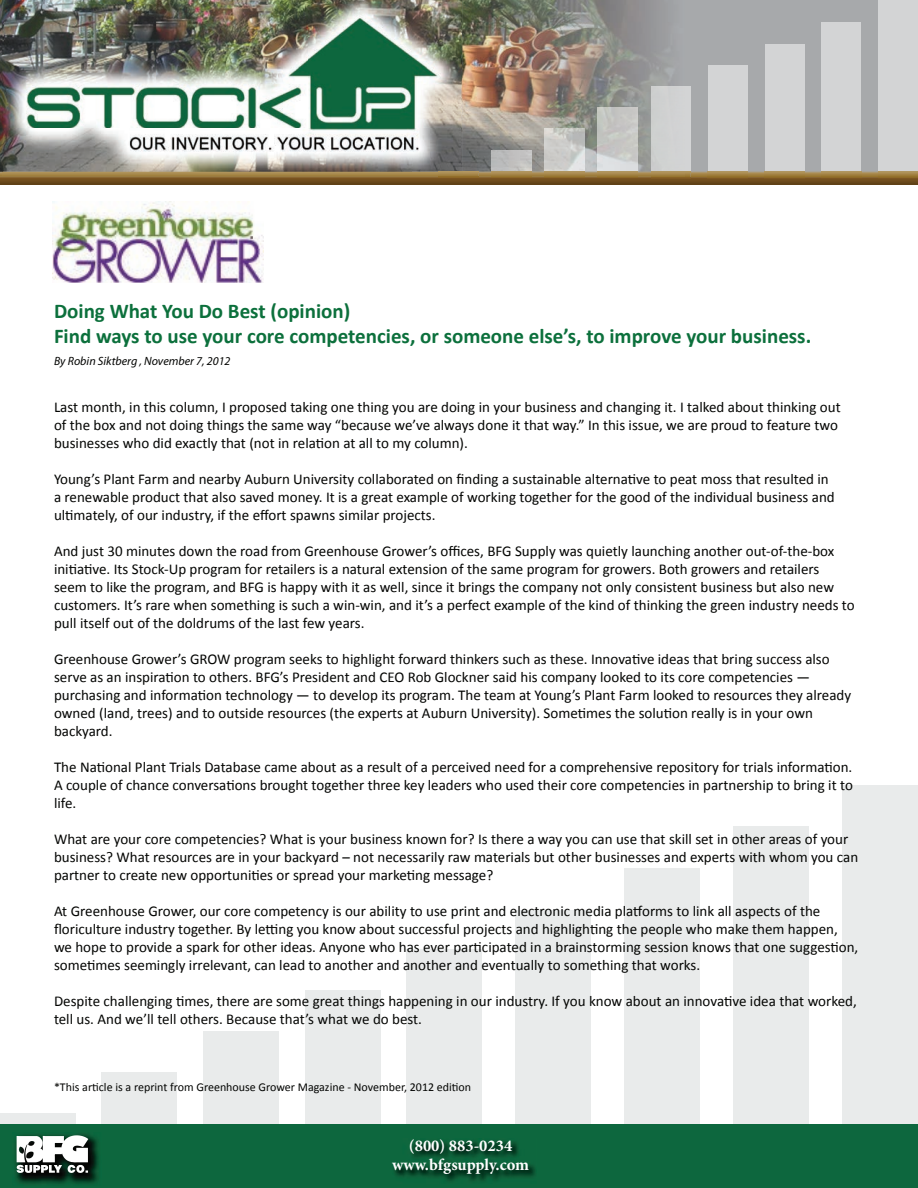
<style>
.page{position:relative;width:918px;height:1188px;background:#fff}
.page>*{position:absolute;margin:0;border:0;box-sizing:border-box;transform-origin:0 0}
.t1{font:700 21px/25.2px "Calibri";color:#0c703c}
.t2{font:700 16.5px/19.8px "Minion Pro";color:#fff;text-align:center}
.t3{font:15px/18px "Calibri";color:#040503}
.t4{font:12px "Calibri";color:#040503}
.t5{font:italic 12px "Myriad Pro";color:#040503}
</style>
<div class="page">
<div style="left:203px;top:1031px;width:76px;height:93px;background:#e9ebeb"></div>
<div style="left:305px;top:990px;width:76px;height:134px;background:#e9ebeb"></div>
<div style="left:406px;top:950px;width:76px;height:174px;background:#e9ebeb"></div>
<div style="left:515px;top:910px;width:76px;height:214px;background:#e9ebeb"></div>
<div style="left:624px;top:869px;width:76px;height:255px;background:#e9ebeb"></div>
<div style="left:102px;top:1072px;width:75px;height:52px;background:#e9ebeb"></div>
<div style="left:733px;top:827px;width:76px;height:297px;background:#e9ebeb"></div>
<div style="left:842px;top:785px;width:76px;height:339px;background:#e9ebeb"></div>
<div style="left:0;top:1113px;width:76px;height:11px;background:#e9ebeb"></div>
<div style="left:0;top:0;width:918px;height:177px;background:#a7a9ab"></div>
<div style="left:0;top:1124px;width:918px;height:64px;background:#0d673e"></div>
<img style="left:462px;top:0;width:208px;height:172px">
<img style="left:0;top:0;width:2px;height:172px">
<img style="left:394px;top:1141px;width:141px;height:40px">
<img style="left:2px;top:0;width:460px;height:43px">
<img style="left:411px;top:43px;width:51px;height:129px">
<img style="left:2px;top:43px;width:51px;height:129px">
<img style="left:53px;top:170px;width:358px;height:2px">
<img style="left:4px;top:4px;width:456px;height:166px">
<img style="left:545px;top:129px;width:39px;height:43px">
<img style="left:598px;top:107px;width:40px;height:65px">
<div style="left:684px;top:86px;width:7px;height:86px;background:#d3d4d5"></div>
<div style="left:651px;top:86px;width:33px;height:86px;background:#d0d1d1"></div>
<div style="left:708px;top:66px;width:39px;height:106px;background:#d3d4d5"></div>
<div style="left:765px;top:44px;width:39px;height:128px;background:#d3d4d5"></div>
<img style="left:492px;top:150px;width:39px;height:22px">
<div style="left:822px;top:22px;width:39px;height:150px;background:#d3d4d5"></div>
<div style="left:879px;top:0;width:39px;height:172px;background:#d3d4d5"></div>
<img style="left:15px;top:1134px;width:84px;height:50px">
<img style="left:17px;top:1135px;width:58px;height:27px">
<img style="left:0;top:172px;width:918px;height:13px">
<img style="left:651px;top:172px;width:40px;height:6px">
<img style="left:492px;top:177px;width:39px;height:1px">
<img style="left:439px;top:177px;width:39px;height:1px">
<img style="left:439px;top:172px;width:39px;height:5px">
<img style="left:52px;top:202px;width:211px;height:81px">
<h1 class="t1" style="left:54px;top:297px;width:759px">Doing What You Do Best (opinion)<br>Find ways to use your core competencies, or someone else’s, to improve your business.</h1>
<p class="t5" style="left:54px;top:354px;width:178px">By Robin Siktberg , November 7, 2012</p>
<p class="t3" style="left:54px;top:397px;width:788px">Last month, in this column, I proposed taking one thing you are doing in your business and changing it. I talked about thinking out of the box and not doing things the same way “because we’ve always done it that way.” In this issue, we are proud to feature two businesses who did exactly that (not in relation at all to my column).</p>
<p class="t3" style="left:54px;top:469px;width:782px">Young’s Plant Farm and nearby Auburn University collaborated on finding a sustainable alternative to peat moss that resulted in a renewable product that also saved money. It is a great example of working together for the good of the individual business and ultimately, of our industry, if the effort spawns similar projects.</p>
<p class="t3" style="left:54px;top:541px;width:802px">And just 30 minutes down the road from Greenhouse Grower’s offices, BFG Supply was quietly launching another out-of-the-box initiative. Its Stock-Up program for retailers is a natural extension of the same program for growers. Both growers and retailers seem to like the program, and BFG is happy with it as well, since it brings the company not only consistent business but also new customers. It’s rare when something is such a win-win, and it’s a perfect example of the kind of thinking the green industry needs to pull itself out of the doldrums of the last few years.</p>
<p class="t3" style="left:54px;top:649px;width:799px">Greenhouse Grower’s GROW program seeks to highlight forward thinkers such as these. Innovative ideas that bring success also serve as an inspiration to others. BFG’s President and CEO Rob Glockner said his company looked to its core competencies — purchasing and information technology — to develop its program. The team at Young’s Plant Farm looked to resources they already owned (land, trees) and to outside resources (the experts at Auburn University). Sometimes the solution really is in your own backyard.</p>
<p class="t3" style="left:54px;top:757px;width:800px;text-align:justify">The National Plant Trials Database came about as a result of a perceived need for a comprehensive repository for trials information.<br>A couple of chance conversations brought together three key leaders who used their core competencies in partnership to bring it to life.</p>
<p class="t3" style="left:54px;top:829px;width:806px">What are your core competencies? What is your business known for? Is there a way you can use that skill set in other areas of your business? What resources are in your backyard – not necessarily raw materials but other businesses and experts with whom you can partner to create new opportunities or spread your marketing message?</p>
<p class="t3" style="left:54px;top:901px;width:806px">At Greenhouse Grower, our core competency is our ability to use print and electronic media platforms to link all aspects of the floriculture industry together. By letting you know about successful projects and highlighting the people who make them happen, we hope to provide a spark for other ideas. Anyone who has ever participated in a brainstorming session knows that one suggestion, sometimes seemingly irrelevant, can lead to another and another and eventually to something that works.</p>
<p class="t3" style="left:54px;top:991px;width:804px">Despite challenging times, there are some great things happening in our industry. If you know about an innovative idea that worked, tell us. And we’ll tell others. Because that’s what we do best.</p>
<p class="t4" style="left:54px;top:1080px;width:419px">*This article is a reprint from Greenhouse Grower Magazine - November, 2012 edition</p>
<p class="t2" style="left:392px;top:1135px;width:139px">(800) 883-0234 www.bfgsupply.com</p>
</div>
